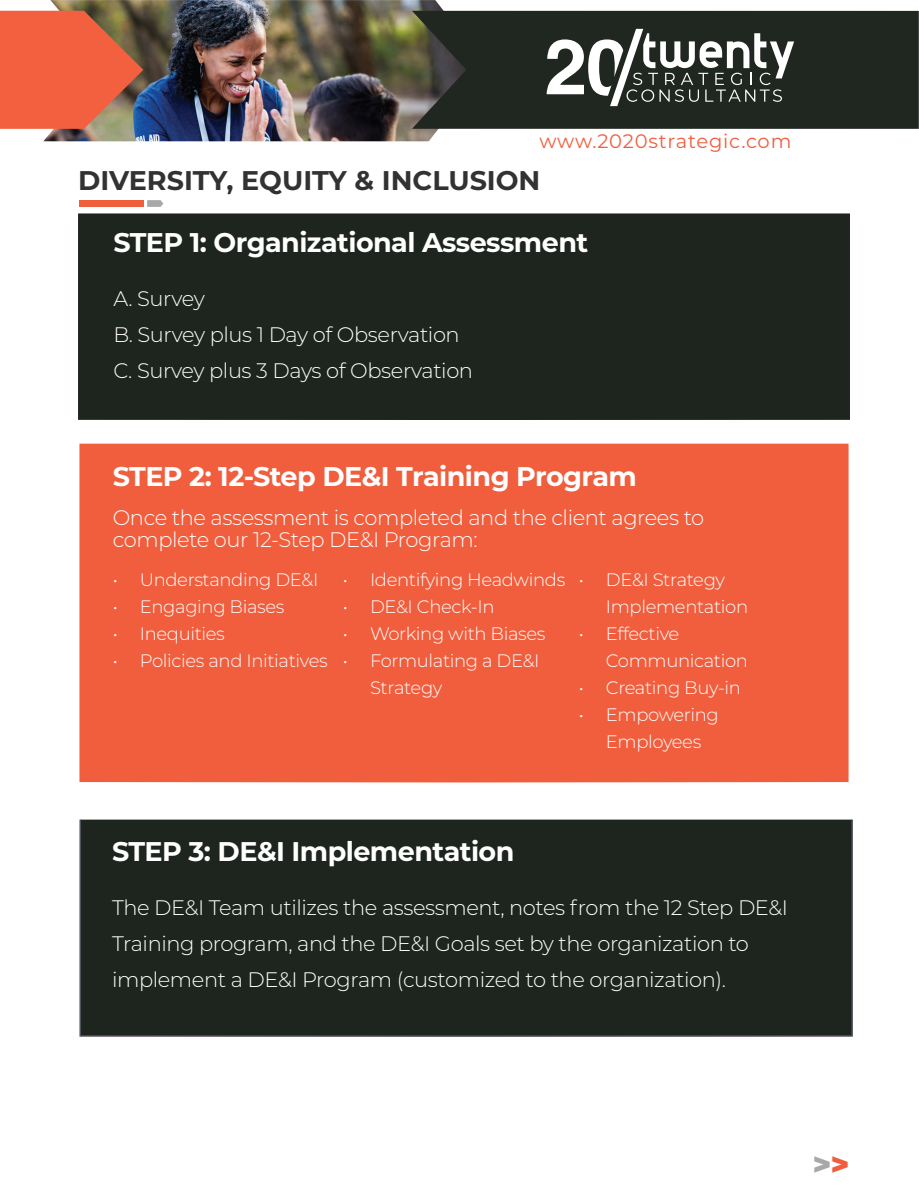
<style>
.page{position:relative;width:919px;height:1189px;background:#fff}
.page>*{position:absolute;margin:0;border:0;box-sizing:border-box;transform-origin:0 0}
.Text_Center_Justify{font:900 30px "Montserrat";color:#a8a8aa}
.Text_Center_Justify-2{font:700 27px "Montserrat";letter-spacing:-.02em;color:#fff}
.Text_Left_Justify{font:700 27px "Montserrat";color:#333233}
.Text_Center_Justify-3{font:300 21px/36px "Montserrat";letter-spacing:-.02em;color:#fff}
.Text_Center_Justify-4{font:19.5px "Montserrat";letter-spacing:.04em;color:#f15e3f}
.t1{font:300 18px/27px "Montserrat";letter-spacing:-.02em;color:#fff}
.s1{color:#f15e3d}
</style>
<div class="page">
<div style="left:79px;top:443px;width:769px;height:339px;background:#f15e3d"></div>
<div style="left:78px;top:213px;width:771px;height:207px;background:#1e251e"></div>
<div style="left:80px;top:200px;width:64px;height:7px;background:#f15e3e"></div>
<svg style="left:147px;top:200px;width:16px;height:7px"></svg>
<img style="left:43px;top:0;width:444px;height:141px">
<svg style="left:0;top:11px;width:143px;height:118px;background:#d76243"></svg>
<svg style="left:412px;top:11px;width:506px;height:118px;background:#252a23"></svg>
<svg style="left:546px;top:29px;width:248px;height:77px"></svg>
<div style="left:79px;top:819px;width:774px;height:218px;background:#1e251e"></div>
<p class="Text_Center_Justify-4" style="left:539px;top:127px;width:253px">www.2020strategic.com</p>
<p class="Text_Left_Justify" style="left:78px;top:161px;width:464px">DIVERSITY, EQUITY &amp; INCLUSION</p>
<p class="Text_Center_Justify-2" style="left:113px;top:222px;width:476px">STEP 1: Organizational Assessment</p>
<p class="Text_Center_Justify-3" style="left:113px;top:279px;width:93px">A. Survey</p>
<p class="Text_Center_Justify-3" style="left:113px;top:315px;width:348px">B. Survey plus 1 Day of Observation</p>
<p class="Text_Center_Justify-3" style="left:113px;top:351px;width:361px">C. Survey plus 3 Days of Observation</p>
<p class="Text_Center_Justify-2" style="left:113px;top:457px;width:525px">STEP 2: 12-Step DE&amp;I Training Program</p>
<p class="Text_Center_Justify-3" style="left:113px;top:507px;width:593px;line-height:21px">Once the assessment is completed and the client agrees to complete our 12-Step DE&amp;I Program:</p>
<p class="t1" style="left:113px;top:565px;width:207px">• Understanding DE&amp;I</p>
<p class="t1" style="left:113px;top:592px;width:173px">• Engaging Biases</p>
<p class="t1" style="left:113px;top:619px;width:114px">• Inequities</p>
<p class="t1" style="left:113px;top:646px;width:216px">• Policies and Initiatives</p>
<p class="t1" style="left:343px;top:565px;width:224px">• Identifying Headwinds</p>
<p class="t1" style="left:343px;top:592px;width:153px">• DE&amp;I Check-In</p>
<p class="t1" style="left:343px;top:619px;width:204px">• Working with Biases</p>
<p class="t1" style="left:370px;top:646px;width:171px;text-indent:-27px">• Formulating a DE&amp;I<br>Strategy</p>
<p class="t1" style="left:605px;top:565px;width:144px;text-indent:-27px">• DE&amp;I Strategy<br>Implementation</p>
<p class="t1" style="left:605px;top:619px;width:144px;text-indent:-27px">• Effective<br>Communication</p>
<p class="t1" style="left:578px;top:673px;width:164px">• Creating Buy-in</p>
<p class="t1" style="left:578px;top:700px;width:142px;text-align:center">• Empowering<br>Employees</p>
<p class="Text_Center_Justify-2" style="left:112px;top:831px;width:404px">STEP 3: DE&amp;I Implementation</p>
<p class="Text_Center_Justify-3" style="left:112px;top:888px;width:677px">The DE&amp;I Team utilizes the assessment, notes from the 12 Step DE&amp;I<br>Training program, and the DE&amp;I Goals set by the organization to implement a DE&amp;I Program (customized to the organization).</p>
<p class="Text_Center_Justify" style="left:812px;top:1142px;width:38px">&gt;<span class="s1">&gt;</span></p>
</div>
